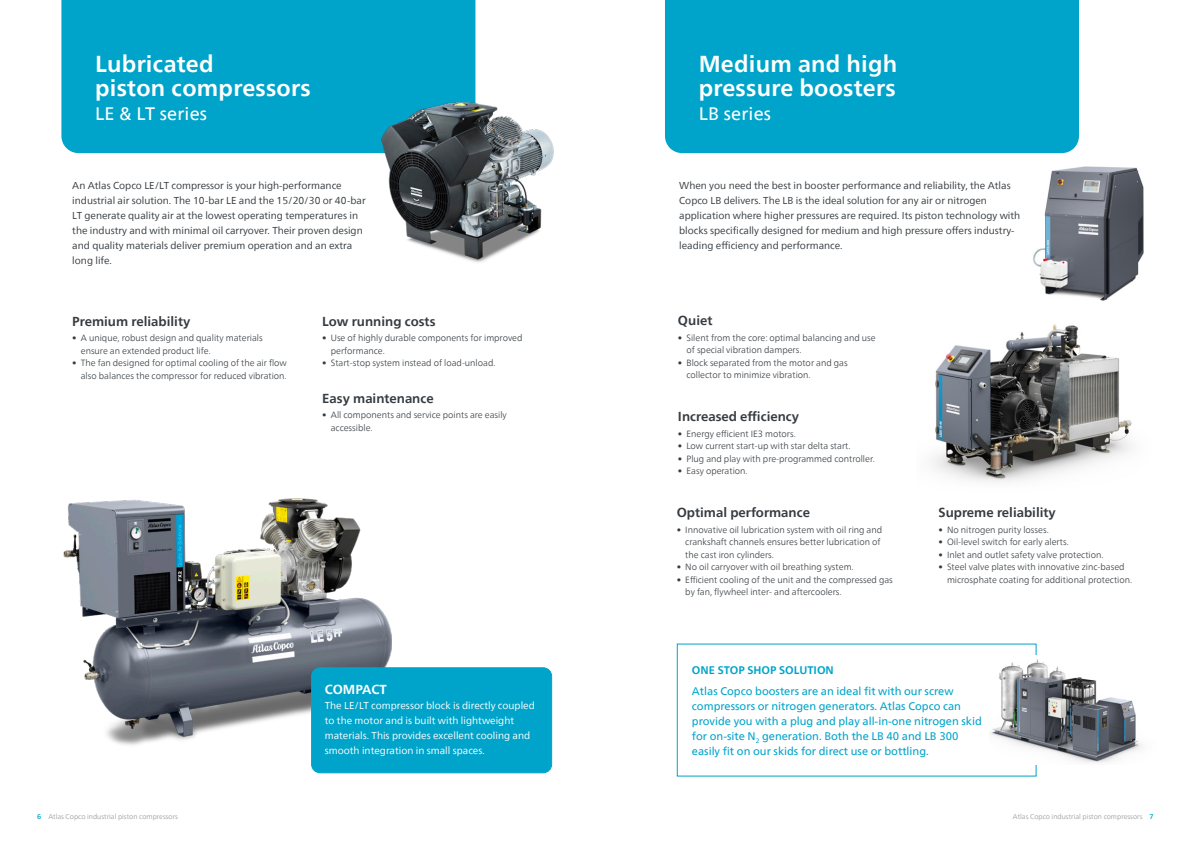
<style>
.page{position:relative;width:1191px;height:842px;background:#fff}
.page>*{position:absolute;margin:0;border:0;box-sizing:border-box;transform-origin:0 0}
.t1{font:700 23px/24px "Neue Frutiger World";letter-spacing:.01em;color:#fff}
.t2{font:18px "Neue Frutiger World";letter-spacing:.01em;color:#fff}
.t3{font:700 13px "Neue Frutiger World";color:#353b40}
.t4{font:700 13px "Neue Frutiger World";letter-spacing:-.005em;color:#fff}
.t5{font:11px/15px "Neue Frutiger World";color:#00a4ca}
.t6{font:700 11px "Neue Frutiger World";color:#00a4ca}
.t7{font:10px/15px "Neue Frutiger World";color:#353b40}
.t8{font:10px/15px "Neue Frutiger World";color:#fff}
.t9{font:300 9px/12.5px "Neue Frutiger World";color:#353b40}
.t10{font:300 7px "Neue Frutiger World";color:#939598}
.s1{font-weight:500;color:#00a4ca}
</style>
<div class="page">
<img style="left:933px;top:324px;width:199px;height:158px">
<div style="left:61px;top:0;width:414px;height:153px;background:#00a4ca"></div>
<div style="left:665px;top:0;width:414px;height:153px;background:#00a4ca"></div>
<img style="left:370px;top:87px;width:184px;height:176px">
<img style="left:64px;top:499px;width:327px;height:247px">
<div style="left:311px;top:668px;width:240px;height:105px;background:#00a4ca;border-radius:9px"></div>
<div style="left:311px;top:667px;width:241px;height:106px;border:1px solid #00a4ca;border-radius:9px"></div>
<img style="left:1033px;top:166px;width:111px;height:135px">
<img style="left:990px;top:659px;width:152px;height:104px">
<h1 class="t1" style="left:95px;top:52px;width:217px">Lubricated<br>piston compressors</h1>
<h2 class="t2" style="left:95px;top:100px;width:113px">LE &amp; LT series</h2>
<h1 class="t1" style="left:698px;top:52px;width:200px">Medium and high pressure boosters</h1>
<h2 class="t2" style="left:698px;top:100px;width:74px">LB series</h2>
<p class="t7" style="left:72px;top:178px;width:295px">An Atlas Copco LE/LT compressor is your high-performance industrial air solution. The 10-bar LE and the 15/20/30 or 40-bar LT generate quality air at the lowest operating temperatures in the industry and with minimal oil carryover. Their proven design and quality materials deliver premium operation and an extra long life.</p>
<p class="t7" style="left:679px;top:178px;width:343px">When you need the best in booster performance and reliability, the Atlas Copco LB delivers. The LB is the ideal solution for any air or nitrogen application where higher pressures are required. Its piston technology with blocks specifically designed for medium and high pressure offers industry&shy;leading efficiency and performance.</p>
<h3 class="t3" style="left:72px;top:310px;width:119px">Premium reliability</h3>
<p class="t9" style="left:81px;top:332px;width:183px;text-indent:-9px">• A unique, robust design and quality materials ensure an extended product life.</p>
<p class="t9" style="left:72px;top:357px;width:216px;text-align:right">• The fan designed for optimal cooling of the air flow also balances the compressor for reduced vibration.</p>
<h3 class="t3" style="left:322px;top:310px;width:115px">Low running costs</h3>
<p class="t9" style="left:331px;top:332px;width:193px;text-indent:-9px">• Use of highly durable components for improved performance.</p>
<p class="t9" style="left:322px;top:357px;width:175px">• Start-stop system instead of load-unload.</p>
<h3 class="t3" style="left:322px;top:387px;width:113px">Easy maintenance</h3>
<p class="t9" style="left:331px;top:409px;width:177px;text-indent:-9px">• All components and service points are easily accessible.</p>
<h3 class="t4" style="left:325px;top:678px;width:64px">COMPACT</h3>
<p class="t8" style="left:325px;top:698px;width:212px">The LE/LT compressor block is directly coupled to the motor and is built with lightweight materials. This provides excellent cooling and smooth integration in small spaces.</p>
<h3 class="t3" style="left:678px;top:309px;width:36px">Quiet</h3>
<p class="t9" style="left:686px;top:331px;width:191px;text-indent:-9px">• Silent from the core: optimal balancing and use of special vibration dampers.</p>
<p class="t9" style="left:686px;top:356px;width:163px;text-indent:-9px">• Block separated from the motor and gas collector to minimize vibration.</p>
<h3 class="t3" style="left:678px;top:405px;width:123px">Increased efficiency</h3>
<p class="t9" style="left:678px;top:427px;width:119px">• Energy efficient IE3 motors.</p>
<p class="t9" style="left:678px;top:440px;width:174px">• Low current start-up with star delta start.</p>
<p class="t9" style="left:678px;top:452px;width:198px">• Plug and play with pre-programmed controller.</p>
<p class="t9" style="left:678px;top:465px;width:71px">• Easy operation.</p>
<h3 class="t3" style="left:677px;top:501px;width:135px">Optimal performance</h3>
<p class="t9" style="left:685px;top:523px;width:198px;text-indent:-9px">• Innovative oil lubrication system with oil ring and crankshaft channels ensures better lubrication of the cast iron cylinders.</p>
<p class="t9" style="left:677px;top:561px;width:178px">• No oil carryover with oil breathing system.</p>
<p class="t9" style="left:685px;top:573px;width:209px;text-indent:-9px">• Efficient cooling of the unit and the compressed gas by fan, flywheel inter- and aftercoolers.</p>
<h3 class="t3" style="left:938px;top:501px;width:119px">Supreme reliability</h3>
<p class="t9" style="left:938px;top:523px;width:112px">• No nitrogen purity losses.</p>
<p class="t9" style="left:938px;top:536px;width:132px">• Oil-level switch for early alerts.</p>
<p class="t9" style="left:938px;top:548px;width:167px">• Inlet and outlet safety valve protection.</p>
<p class="t9" style="left:947px;top:561px;width:187px;text-indent:-9px">• Steel valve plates with innovative zinc-based microsphate coating for additional protection.</p>
<p class="t6" style="left:692px;top:660px;width:143px">ONE STOP SHOP SOLUTION</p>
<p class="t5" style="left:692px;top:683px;width:291px">Atlas Copco boosters are an ideal fit with our screw compressors or nitrogen generators. Atlas Copco can provide you with a plug and play all-in-one nitrogen skid for on-site N<sub>2</sub> generation. Both the LB 40 and LB 300 easily fit on our skids for direct use or bottling.</p>
<p class="t10" style="left:37px;top:811px;width:142px"><span class="s1">6</span> Atlas Copco industrial piston compressors</p>
<p class="t10" style="left:1012px;top:811px;width:142px">Atlas Copco industrial piston compressors <span class="s1">7</span></p>
</div>
